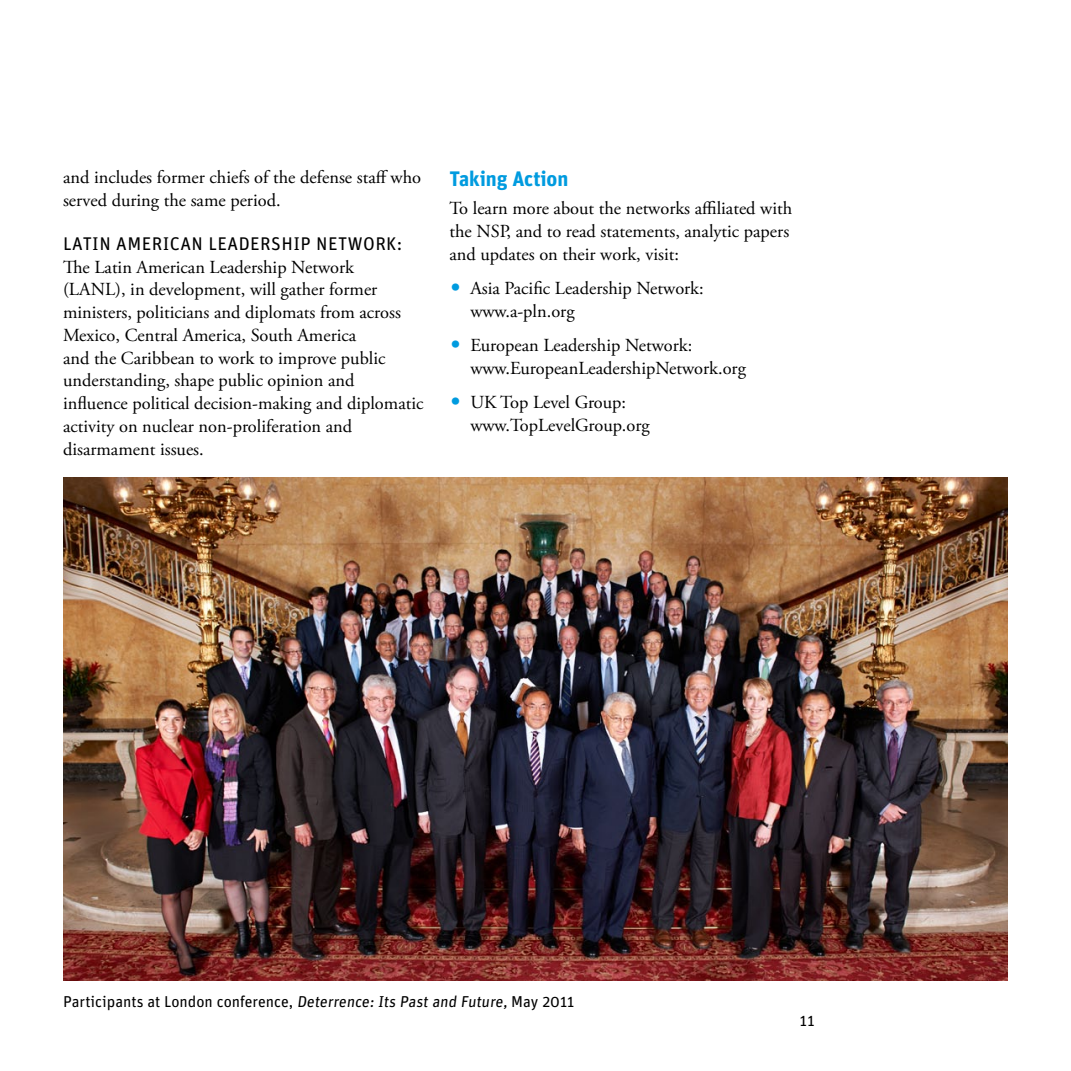
<style>
.page{position:relative;width:1071px;height:1071px;background:#fff}
.page>*{position:absolute;margin:0;border:0;box-sizing:border-box;transform-origin:0 0}
.t1{font:700 21px "Unit";color:#009bdf}
.t2{font:18.38px/22.8px "Adobe Garamond Pro";color:#000}
.t3{font:18.38px "Unit";letter-spacing:.025em;color:#000}
.t4{font:15.75px "Unit";color:#000}
</style>
<div class="page">
<img style="left:63px;top:478px;width:945px;height:503px">
<p class="t2" style="left:63px;top:167px;width:360px">and includes former chiefs of the defense staff who served during the same period.</p>
<p class="t3" style="left:63px;top:233px;width:288px">Latin Am erican Leadership Netwo</p>
<p class="t3" style="left:375px;top:233px;width:29px">rk:</p>
<p class="t2" style="left:63px;top:256px;width:362px">The Latin American Leadership Network<br>(LANL), in development, will gather former ministers, politicians and diplomats from across Mexico, Central America, South America<br>and the Caribbean to work to improve public understanding, shape public opinion and influence political decision-making and diplomatic activity on nuclear non-proliferation and disarmament issues.</p>
<p class="t1" style="left:449px;top:166px;width:121px">Taking Action</p>
<p class="t2" style="left:449px;top:198px;width:344px">To learn more about the networks affiliated with the NSP, and to read statements, analytic papers and updates on their work, visit:</p>
<p class="t2" style="left:470px;top:278px;width:235px">Asia Pacific Leadership Network: www.a-pln.org</p>
<p class="t2" style="left:470px;top:334px;width:277px">European Leadership Network: www.EuropeanLeadershipNetwork.org</p>
<p class="t2" style="left:470px;top:391px;width:181px">UK Top Level Group: www.TopLevelGroup.org</p>
<p class="t4" style="left:63px;top:992px;width:513px">Participants at London conference, Deterrence: Its Past and Future, May 2011</p>
<p class="t4" style="left:800px;top:1011px;width:16px">11</p>
</div>
